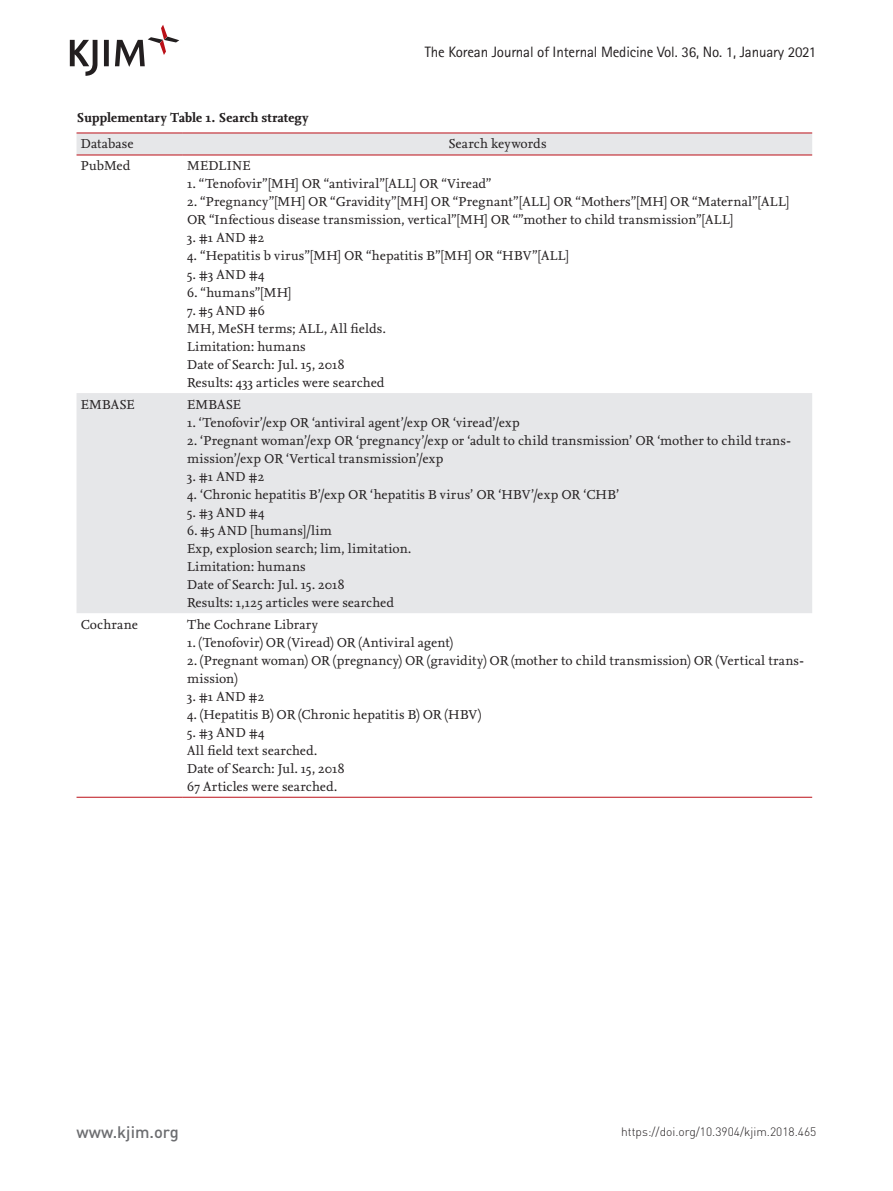
<style>
.page{position:relative;width:893px;height:1191px;background:#fff}
.page>*{position:absolute;margin:0;border:0;box-sizing:border-box;transform-origin:0 0}
.t1{font:500 16.5px "DIN Pro";color:#6c6d70}
.t2{font:15px "Rotis Sans Serif Std";letter-spacing:-.01em;color:#231f20}
.테이블{font:13.5px/18px "Nexus Serif";letter-spacing:.01em;color:#231f20}
.테이블제목{font:700 13.5px "Nexus Serif";color:#231f20}
.t3{font:300 12px "DIN Pro";color:#231f20}
</style>
<div class="page">
<svg style="left:70px;top:25px;width:109px;height:51px"></svg>
<svg style="left:77px;top:134px;width:735px;height:479px;fill:#e6e7e9"></svg>
<hr style="left:77px;top:133px;width:106px;height:1px;background:#bb1018">
<hr style="left:183px;top:133px;width:629px;height:1px;background:#bb1018">
<hr style="left:77px;top:155px;width:106px;height:1px;background:#bb1018">
<hr style="left:183px;top:155px;width:629px;height:1px;background:#bb1018">
<hr style="left:77px;top:797px;width:106px;height:1px;background:#bb1018">
<hr style="left:183px;top:797px;width:629px;height:1px;background:#bb1018">
<p class="t2" style="left:425px;top:43px;width:393px">The Korean Journal of Internal Medicine Vol. 36, No. 1, January 2021</p>
<p class="테이블제목" style="left:77px;top:109px;width:233px">Supplementary Table 1. Search strategy</p>
<p class="테이블" style="left:81px;top:135px;width:54px">Database</p>
<p class="테이블" style="left:448px;top:135px;width:100px">Search keywords</p>
<p class="테이블" style="left:81px;top:157px;width:51px">PubMed</p>
<p class="테이블" style="left:187px;top:157px;width:65px">MEDLINE</p>
<p class="테이블" style="left:187px;top:175px;width:306px">1. “Tenofovir”[MH] OR “antiviral”[ALL] OR “Viread”</p>
<p class="테이블" style="left:187px;top:193px;width:603px">2. “Pregnancy”[MH] OR “Gravidity”[MH] OR “Pregnant”[ALL] OR “Mothers”[MH] OR “Maternal”[ALL]<br>OR “Infectious disease transmission, vertical”[MH] OR “”mother to child transmission”[ALL]</p>
<p class="테이블" style="left:187px;top:229px;width:79px">3. #1 AND #2</p>
<p class="테이블" style="left:187px;top:247px;width:383px">4. “Hepatitis b virus”[MH] OR “hepatitis B”[MH] OR “HBV”[ALL]</p>
<p class="테이블" style="left:187px;top:265px;width:79px">5. #3 AND #4</p>
<p class="테이블" style="left:187px;top:283px;width:106px">6. “humans”[MH]</p>
<p class="테이블" style="left:187px;top:301px;width:79px">7. #5 AND #6</p>
<p class="테이블" style="left:187px;top:319px;width:200px">MH, MeSH terms; ALL, All fields.</p>
<p class="테이블" style="left:187px;top:337px;width:120px">Limitation: humans</p>
<p class="테이블" style="left:187px;top:355px;width:159px">Date of Search: Jul. 15, 2018</p>
<p class="테이블" style="left:187px;top:373px;width:199px">Results: 433 articles were searched</p>
<p class="테이블" style="left:81px;top:395px;width:55px">EMBASE</p>
<p class="테이블" style="left:187px;top:395px;width:55px">EMBASE</p>
<p class="테이블" style="left:187px;top:413px;width:334px">1. ‘Tenofovir’/exp OR ‘antiviral agent’/exp OR ‘viread’/exp</p>
<p class="테이블" style="left:187px;top:431px;width:605px">2. ‘Pregnant woman’/exp OR ‘pregnancy’/exp or ‘adult to child transmission’ OR ‘mother to child trans&shy;mission’/exp OR ‘Vertical transmission’/exp</p>
<p class="테이블" style="left:187px;top:467px;width:79px">3. #1 AND #2</p>
<p class="테이블" style="left:187px;top:485px;width:434px">4. ‘Chronic hepatitis B’/exp OR ‘hepatitis B virus’ OR ‘HBV’/exp OR ‘CHB’</p>
<p class="테이블" style="left:187px;top:503px;width:79px">5. #3 AND #4</p>
<p class="테이블" style="left:187px;top:521px;width:146px">6. #5 AND [humans]/lim</p>
<p class="테이블" style="left:187px;top:539px;width:225px">Exp, explosion search; lim, limitation.</p>
<p class="테이블" style="left:187px;top:557px;width:120px">Limitation: humans</p>
<p class="테이블" style="left:187px;top:575px;width:159px">Date of Search: Jul. 15. 2018</p>
<p class="테이블" style="left:187px;top:593px;width:209px">Results: 1,125 articles were searched</p>
<p class="테이블" style="left:81px;top:615px;width:59px">Cochrane</p>
<p class="테이블" style="left:187px;top:615px;width:132px">The Cochrane Library</p>
<p class="테이블" style="left:187px;top:633px;width:267px">1. (Tenofovir) OR (Viread) OR (Antiviral agent)</p>
<p class="테이블" style="left:187px;top:651px;width:619px">2. (Pregnant woman) OR (pregnancy) OR (gravidity) OR (mother to child transmission) OR (Vertical trans&shy;mission)</p>
<p class="테이블" style="left:187px;top:687px;width:79px">3. #1 AND #2</p>
<p class="테이블" style="left:187px;top:705px;width:296px">4. (Hepatitis B) OR (Chronic hepatitis B) OR (HBV)</p>
<p class="테이블" style="left:187px;top:723px;width:79px">5. #3 AND #4</p>
<p class="테이블" style="left:187px;top:741px;width:132px">All field text searched.</p>
<p class="테이블" style="left:187px;top:759px;width:159px">Date of Search: Jul. 15, 2018</p>
<p class="테이블" style="left:187px;top:777px;width:152px">67 Articles were searched.</p>
<p class="t1" style="left:77px;top:1120px;width:104px">www.kjim.org</p>
<p class="t3" style="left:621px;top:1123px;width:197px">https://doi.org/10.3904/kjim.2018.465</p>
</div>
